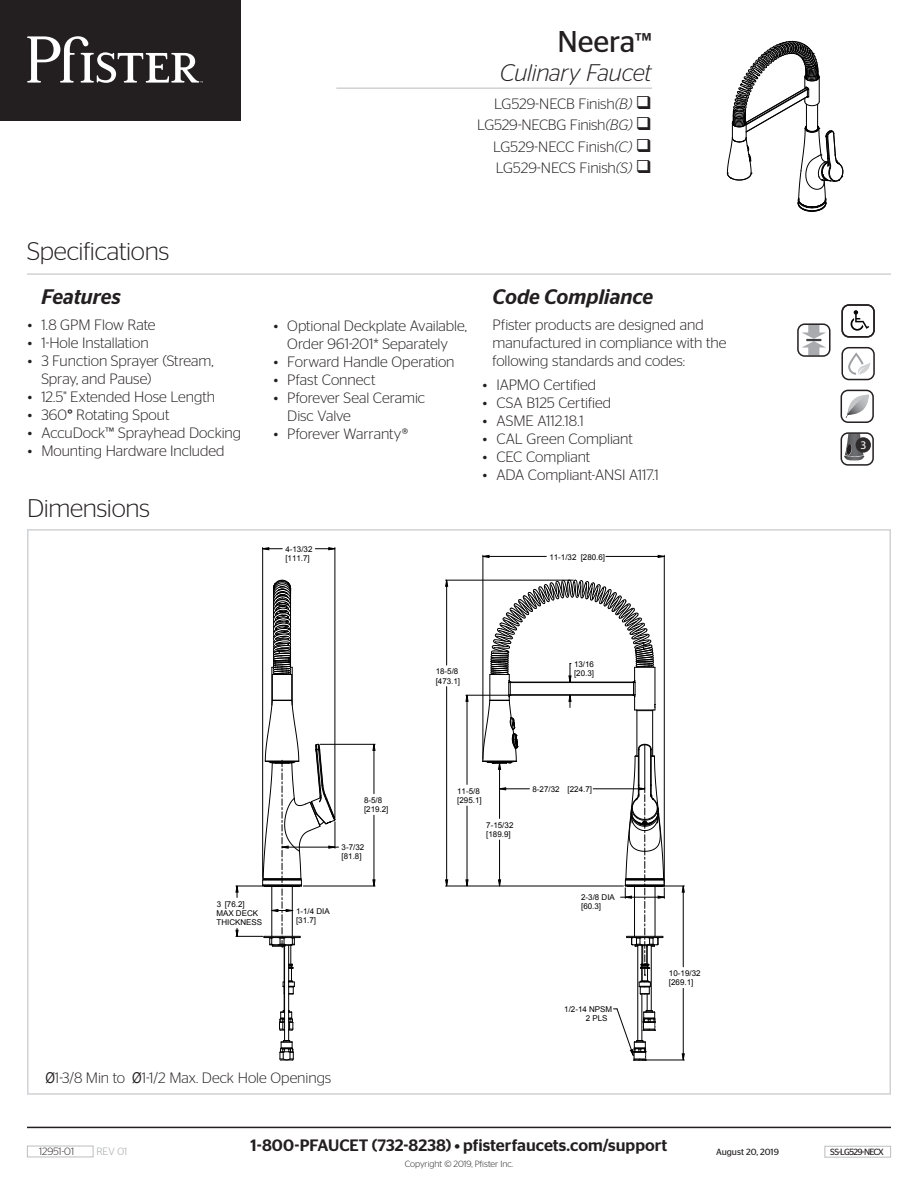
<style>
.page{position:relative;width:918px;height:1188px;background:#fff}
.page>*{position:absolute;margin:0;border:0;box-sizing:border-box;transform-origin:0 0}
.t1{font:30px "Stag Sans";color:#231f20}
.t2{font:300 25.5px "Stag Sans";letter-spacing:-.015em;color:#231f20}
.t3{font:italic 300 24px "Stag Sans";letter-spacing:-.01em;color:#231f20}
.t4{font:italic 500 21px "Stag Sans";color:#231f20}
.t5{font:500 16.5px "Stag Sans";letter-spacing:.005em;color:#231f20}
.t6{font:300 15px/18px "Stag Sans";letter-spacing:-.005em;color:#231f20}
.t7{font:11.7px "Myriad Pro";color:#fff}
.t8{font:300 10.5px "Stag Sans";color:#231f20}
.t9{font:300 10.5px "Stag Sans";color:#9d9fa2}
.t10{font:300 9px "Stag Sans";color:#231f20}
.t11{font:9px "Stag Sans";letter-spacing:-.01em;color:#231f20}
.t12{font:9px "Stag Sans";letter-spacing:-.075em;color:#231f20}
.t13{font:7.95px/9.3px "Arial";color:#000}
.s1{font-weight:500}
.s2{font-size:27px}
.s3{font-style:italic}
.s4{font-family:"Arial Narrow";font-weight:400}
</style>
<div class="page">
<hr style="left:27px;top:1127px;width:864px;height:1px;background:#231f20">
<hr style="left:27px;top:273px;width:864px;height:2px;background:#d1d2d4">
<div style="left:0;top:0;width:241px;height:121px;background:#231f20"></div>
<svg style="left:27px;top:36px;width:176px;height:47px"></svg>
<svg style="left:841px;top:304px;width:34px;height:34px"></svg>
<div style="left:825px;top:1146px;width:66px;height:12px;border:1px solid #bcbdc0"></div>
<div style="left:27px;top:1146px;width:66px;height:11px;border:1px solid #bcbdc0"></div>
<hr style="left:284px;top:946px;width:1px;height:95px;background:#000">
<hr style="left:288px;top:982px;width:1px;height:58px;background:#000">
<svg style="left:279px;top:1040px;width:15px;height:21px"></svg>
<hr style="left:303px;top:886px;width:72px;height:1px;background:#000">
<hr style="left:282px;top:847px;width:57px;height:1px;background:#000">
<hr style="left:320px;top:744px;width:55px;height:1px;background:#000">
<hr style="left:262px;top:548px;width:1px;height:330px;background:#000">
<hr style="left:335px;top:548px;width:1px;height:270px;background:#000">
<hr style="left:374px;top:744px;width:1px;height:50px;background:#000">
<hr style="left:374px;top:815px;width:1px;height:71px;background:#000">
<svg style="left:263px;top:548px;width:19px;height:2px"></svg>
<svg style="left:315px;top:548px;width:20px;height:2px"></svg>
<hr style="left:642px;top:1060px;width:42px;height:1px;background:#000">
<hr style="left:647px;top:886px;width:37px;height:1px;background:#000">
<hr style="left:446px;top:886px;width:177px;height:1px;background:#000">
<hr style="left:446px;top:580px;width:1px;height:85px;background:#000">
<hr style="left:446px;top:687px;width:1px;height:199px;background:#000">
<hr style="left:467px;top:695px;width:1px;height:89px;background:#000">
<hr style="left:467px;top:806px;width:1px;height:80px;background:#000">
<hr style="left:483px;top:555px;width:1px;height:204px;background:#000">
<hr style="left:466px;top:695px;width:43px;height:1px;background:#000">
<hr style="left:664px;top:555px;width:1px;height:328px;background:#000">
<hr style="left:683px;top:886px;width:1px;height:81px;background:#000">
<hr style="left:683px;top:988px;width:1px;height:72px;background:#000">
<hr style="left:446px;top:580px;width:127px;height:1px;background:#000">
<hr style="left:483px;top:556px;width:63px;height:1px;background:#000">
<hr style="left:606px;top:556px;width:58px;height:1px;background:#000">
<svg style="left:482px;top:569px;width:183px;height:492px"></svg>
<hr style="left:655px;top:886px;width:1px;height:50px;background:#000">
<svg style="left:236px;top:579px;width:100px;height:452px"></svg>
<svg style="left:727px;top:40px;width:116px;height:172px"></svg>
<svg style="left:841px;top:432px;width:33px;height:34px"></svg>
<div style="left:841px;top:390px;width:33px;height:33px;border:2px solid #231f20;border-radius:7px"></div>
<svg style="left:846px;top:394px;width:23px;height:24px"></svg>
<svg style="left:797px;top:323px;width:34px;height:34px"></svg>
<hr style="left:336px;top:87px;width:316px;height:2px;background:#d1d2d4">
<svg style="left:841px;top:347px;width:34px;height:33px"></svg>
<p class="t2" style="left:27px;top:237px;width:144px">Specifications</p>
<p class="t4" style="left:42px;top:285px;width:81px">Features</p>
<p class="t6" style="left:28px;top:316px;width:129px">• 1.8 GPM Flow Rate</p>
<p class="t6" style="left:28px;top:334px;width:122px">• 1-Hole Installation</p>
<p class="t6" style="left:41px;top:352px;width:174px;text-indent:-14px">• 3 Function Sprayer (Stream,<br>Spray, and Pause)</p>
<p class="t6" style="left:28px;top:388px;width:189px">• 12.5" Extended Hose Length</p>
<p class="t6" style="left:28px;top:406px;width:143px">• 360<span class="s1">°</span> Rotating Spout</p>
<p class="t6" style="left:28px;top:424px;width:215px">• AccuDock™ Sprayhead Docking</p>
<p class="t6" style="left:28px;top:442px;width:198px">• Mounting Hardware Included</p>
<p class="t2" style="left:27px;top:494px;width:125px">Dimensions</p>
<p class="t1" style="left:557px;top:25px;width:96px">Neera<span class="s2">™</span></p>
<p class="t3" style="left:500px;top:59px;width:154px">Culinary Faucet</p>
<p class="t6" style="left:494px;top:94px;width:159px">LG529-NECB Finish<span class="s3">(B)</span> ❑</p>
<p class="t6" style="left:477px;top:116px;width:176px">LG529-NECBG Finish<span class="s3">(BG)</span> ❑</p>
<p class="t6" style="left:493px;top:137px;width:160px">LG529-NECC Finish<span class="s3">(C)</span> ❑</p>
<p class="t6" style="left:496px;top:159px;width:158px">LG529-NECS Finish<span class="s3">(S)</span> ❑</p>
<p class="t6" style="left:274px;top:316px;width:195px;text-align:center">• Optional Deckplate Available,<br>Order 961-201* Separately</p>
<p class="t6" style="left:274px;top:352px;width:182px">• Forward Handle Operation</p>
<p class="t6" style="left:274px;top:370px;width:103px">• Pfast Connect</p>
<p class="t6" style="left:287px;top:388px;width:139px;text-indent:-14px">• Pforever Seal Ceramic<br>Disc Valve</p>
<p class="t6" style="left:274px;top:424px;width:136px">• Pforever Warranty®</p>
<p class="t4" style="left:493px;top:285px;width:162px">Code Compliance</p>
<p class="t6" style="left:493px;top:316px;width:235px">Pfister products are designed and manufactured in compliance with the following standards and codes:</p>
<p class="t6" style="left:483px;top:376px;width:115px">• IAPMO Certified</p>
<p class="t6" style="left:483px;top:394px;width:130px">• CSA B125 Certified</p>
<p class="t6" style="left:483px;top:412px;width:102px">• ASME A112.18.1</p>
<p class="t6" style="left:483px;top:430px;width:152px">• CAL Green Compliant</p>
<p class="t6" style="left:483px;top:448px;width:109px">• CEC Compliant</p>
<p class="t6" style="left:483px;top:466px;width:177px">• ADA Compliant-ANSI A117.1</p>
<p class="t13" style="left:285px;top:544px;width:29px">4-13/32 [111.7]</p>
<p class="t13" style="left:549px;top:552px;width:57px">11-1/32 [280.6]</p>
<p class="t13" style="left:436px;top:667px;width:26px">18-5/8 [473.1]</p>
<p class="t13" style="left:574px;top:659px;width:22px">13/16 [20.3]</p>
<p class="t13" style="left:216px;top:899px;width:47px">3 [76.2]<br>MAX DECK<br>THICKNESS</p>
<p class="t13" style="left:364px;top:796px;width:26px">8-5/8 [219.2]</p>
<p class="t13" style="left:342px;top:843px;width:24px">3-7/32 [81.8]</p>
<p class="t13" style="left:296px;top:906px;width:35px">1-1/4 DIA [31.7]</p>
<p class="t13" style="left:457px;top:786px;width:24px">11-5/8</p>
<p class="t13" style="left:533px;top:785px;width:61px">8-27/32 [224.7]</p>
<p class="t13" style="left:457px;top:796px;width:26px">[295.1]</p>
<p class="t13" style="left:486px;top:820px;width:29px">7-15/32 [189.9]</p>
<p class="t13" style="left:581px;top:893px;width:35px">2-3/8 DIA [60.3]</p>
<p class="t13" style="left:586px;top:1005px;width:28px;text-indent:-22px">1/2-14 NPSM<br>2 PLS</p>
<p class="t13" style="left:669px;top:969px;width:33px">10-19/32 [269.1]</p>
<p class="t6" style="left:45px;top:1069px;width:287px"><span class="s4">Ø</span>1-3/8 Min to <span class="s4">Ø</span>1-1/2 Max. Deck Hole Openings</p>
<p class="t7" style="left:860px;top:438px;width:8px">3</p>
<p class="t5" style="left:251px;top:1136px;width:418px">1-800-PFAUCET (732-8238) • pfisterfaucets.com/support</p>
<p class="t8" style="left:39px;top:1146px;width:36px">12951-01</p>
<p class="t11" style="left:716px;top:1147px;width:64px">August 20, 2019</p>
<p class="t12" style="left:830px;top:1147px;width:55px">SS-LG529-NECX</p>
<p class="t9" style="left:96px;top:1146px;width:32px">REV 01</p>
<p class="t10" style="left:405px;top:1159px;width:110px">Copyright © 2019, Pfister Inc.</p>
</div>
